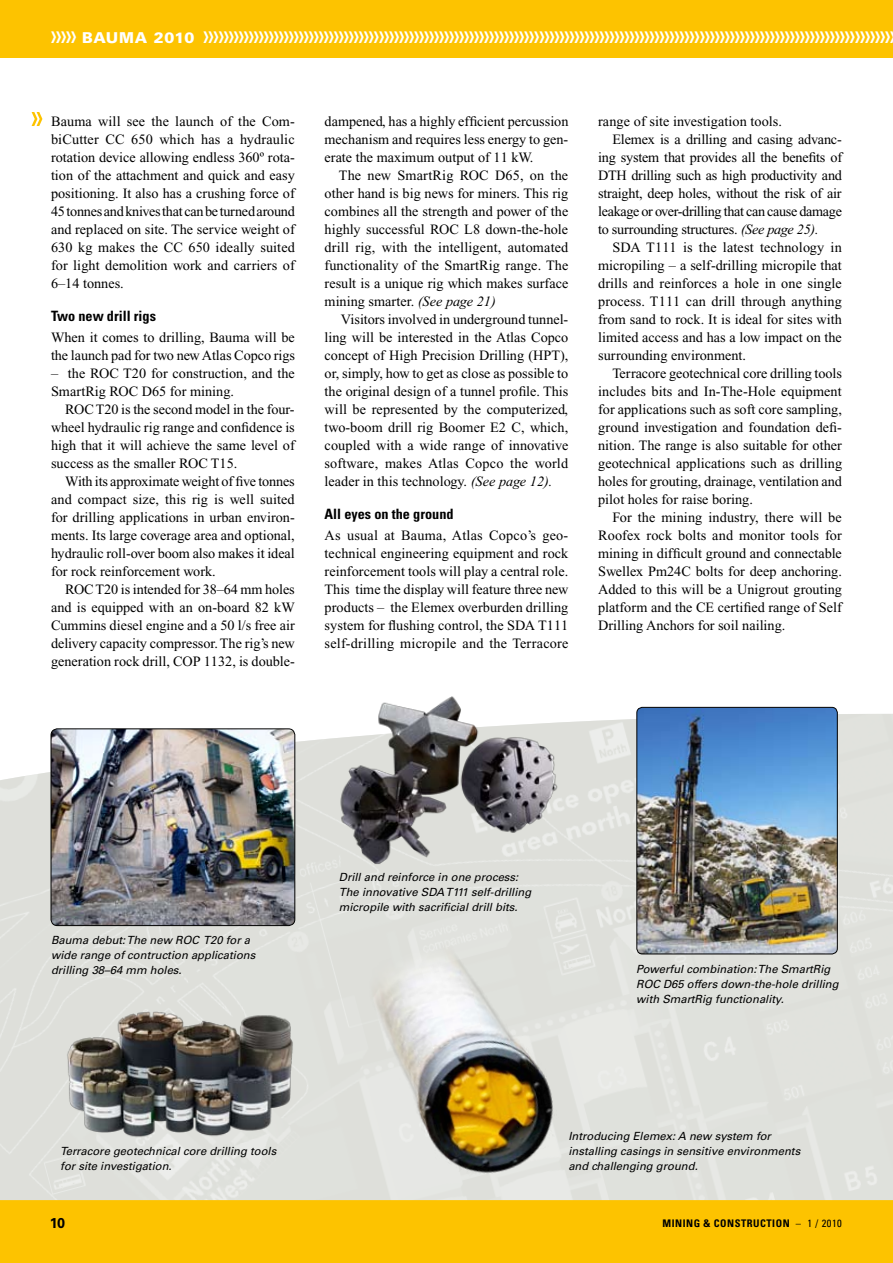
<style>
.page{position:relative;width:893px;height:1263px;background:#fff}
.page>*{position:absolute;margin:0;border:0;box-sizing:border-box;transform-origin:0 0}
.t1{font:15px "Tokyo Two Solid";color:#fff}
.t2{font:14.25px/18px "Times New Roman";color:#000;text-align:justify}
.t3{font:14.25px "Times New Roman";letter-spacing:-.02em;color:#000}
.t4{font:14.25px "Times New Roman";letter-spacing:-.025em;color:#000}
.t5{font:700 condensed 14.25px "Univers";color:#000}
.t6{font:700 14.25px "Univers";color:#000}
.t7{font:italic 11.25px/15px "Univers";color:#000}
.t8{font:700 condensed 10.5px "Univers";letter-spacing:.05em;color:#000}
.s1{font-family:"Univers";font-weight:900}
.s2{font-style:italic}
.s3{font-weight:400}
</style>
<div class="page">
<img style="left:0;top:714px;width:893px;height:486px">
<div style="left:0;top:1200px;width:893px;height:63px;background:#fdc300"></div>
<div style="left:0;top:0;width:893px;height:58px;background:#fdc300"></div>
<img style="left:58px;top:999px;width:246px;height:144px">
<img style="left:355px;top:923px;width:226px;height:272px">
<img style="left:51px;top:729px;width:244px;height:196px">
<div style="left:51px;top:729px;width:244px;height:197px;border:1px solid #000;border-radius:6px"></div>
<img style="left:637px;top:707px;width:200px;height:247px">
<div style="left:637px;top:707px;width:200px;height:247px;border:1px solid #000;border-radius:6px"></div>
<img style="left:309px;top:696px;width:281px;height:180px">
<svg style="left:32px;top:112px;width:10px;height:14px"></svg>
<p class="t1" style="left:51px;top:28px;width:845px">&gt;&gt;&gt;&gt;&gt; <span class="s1">BAU MA 2010</span> &gt;&gt;&gt;&gt;&gt;&gt;&gt;&gt;&gt;&gt;&gt;&gt;&gt;&gt;&gt;&gt;&gt;&gt;&gt;&gt;&gt;&gt;&gt;&gt;&gt;&gt;&gt;&gt;&gt;&gt;&gt;&gt;&gt;&gt;&gt;&gt;&gt;&gt;&gt;&gt;&gt;&gt;&gt;&gt;&gt;&gt;&gt;&gt;&gt;&gt;&gt;&gt;&gt;&gt;&gt;&gt;&gt;&gt;&gt;&gt;&gt;&gt;&gt;&gt;&gt;&gt;&gt;&gt;&gt;&gt;&gt;&gt;&gt;&gt;&gt;&gt;&gt;&gt;&gt;&gt;&gt;&gt;&gt;&gt;&gt;&gt;&gt;&gt;&gt;&gt;&gt;&gt;&gt;&gt;&gt;&gt;&gt;&gt;&gt;&gt;&gt;&gt;&gt;&gt;&gt;&gt;&gt;&gt;&gt;&gt;&gt;&gt;&gt;&gt;&gt;&gt;&gt;&gt;&gt;&gt;&gt;&gt;&gt;&gt;&gt;&gt;&gt;&gt;&gt;&gt;&gt;&gt;&gt;&gt;&gt;&gt;&gt;&gt;</p>
<p class="t2" style="left:51px;top:112px;width:245px">Bauma will see the launch of the Com&shy;biCutter CC 650 which has a hydraulic rotation device allowing endless 360º rota&shy;tion of the attachment and quick and easy positioning. It also has a crushing force of 45 tonnes and knives that can be turned around and replaced on site. The service weight of 630 kg makes the CC 650 ideally suited for light demolition work and carriers of 6–14 tonnes.</p>
<p class="t5" style="left:51px;top:307px;width:107px">Two new drill rigs</p>
<p class="t2" style="left:51px;top:328px;width:245px">When it comes to drilling, Bauma will be the launch pad for two new Atlas Copco rigs</p>
<p class="t2" style="left:51px;top:364px;width:245px">– the ROC T20 for construction, and the<br>SmartRig ROC D65 for mining.</p>
<p class="t2" style="left:51px;top:400px;width:245px;text-indent:14px">ROC T20 is the second model in the four&shy;wheel hydraulic rig range and confidence is high that it will achieve the same level of success as the smaller ROC T15.</p>
<p class="t2" style="left:51px;top:472px;width:245px;text-indent:14px">With its approximate weight of five tonnes and compact size, this rig is well suited for drilling applications in urban environ&shy;ments. Its large coverage area and optional, hydraulic roll-over boom also makes it ideal for rock reinforcement work.</p>
<p class="t2" style="left:51px;top:580px;width:245px;text-indent:14px">ROC T20 is intended for 38–64 mm holes and is equipped with an on-board 82 kW Cummins diesel engine and a 50 l/s free air delivery capacity compressor. The rig’s new generation rock drill, COP 1132, is double-</p>
<p class="t2" style="left:325px;top:112px;width:245px">dampened, has a highly efficient percussion mechanism and requires less energy to gen&shy;erate the maximum output of 11 kW.</p>
<p class="t2" style="left:325px;top:166px;width:245px;text-indent:14px">The new SmartRig ROC D65, on the other hand is big news for miners. This rig combines all the strength and power of the highly successful ROC L8 down-the-hole drill rig, with the intelligent, automated functionality of the SmartRig range. The result is a unique rig which makes surface mining smarter. <span class="s2">(See page 21)</span></p>
<p class="t2" style="left:325px;top:310px;width:245px;text-indent:16px">Visitors involved in underground tunnel&shy;ling will be interested in the Atlas Copco concept of High Precision Drilling (HPT), or, simply, how to get as close as possible to the original design of a tunnel profile. This will be represented by the computerized, two-boom drill rig Boomer E2 C, which, coupled with a wide range of innovative software, makes Atlas Copco the world leader in this technology. <span class="s2">(See page 12).</span></p>
<p class="t5" style="left:325px;top:505px;width:131px">All eyes on the ground</p>
<p class="t2" style="left:325px;top:526px;width:245px">As usual at Bauma, Atlas Copco’s geo&shy;technical engineering equipment and rock reinforcement tools will play a central role.<br>This time the display will feature three new products – the Elemex overburden drilling system for flushing control, the SDA T111 self-drilling micropile and the Terracore</p>
<p class="t2" style="left:598px;top:112px;width:185px">range of site investigation tools.</p>
<p class="t2" style="left:612px;top:130px;width:231px">Elemex is a drilling and casing advanc-</p>
<p class="t2" style="left:598px;top:148px;width:245px">ing system that provides all the benefits of</p>
<p class="t3" style="left:598px;top:167px;width:245px">DTH drilling such as high productivity and</p>
<p class="t2" style="left:598px;top:184px;width:245px">straight, deep holes, without the risk of air</p>
<p class="t4" style="left:598px;top:203px;width:245px">leakage or over-drilling that can cause damage</p>
<p class="t3" style="left:598px;top:221px;width:222px">to surrounding structures. <span class="s2">(See page 25).</span></p>
<p class="t2" style="left:612px;top:238px;width:231px">SDA T111 is the latest technology in</p>
<p class="t2" style="left:598px;top:256px;width:245px">micropiling – a self-drilling micropile that</p>
<p class="t2" style="left:598px;top:274px;width:245px">drills and reinforces a hole in one single</p>
<p class="t2" style="left:598px;top:292px;width:245px">process. T111 can drill through anything</p>
<p class="t2" style="left:598px;top:310px;width:245px">from sand to rock. It is ideal for sites with</p>
<p class="t2" style="left:598px;top:328px;width:245px">limited access and has a low impact on the</p>
<p class="t2" style="left:598px;top:346px;width:149px">surrounding environment.</p>
<p class="t2" style="left:612px;top:364px;width:231px">Terracore geotechnical core drilling tools</p>
<p class="t2" style="left:598px;top:382px;width:245px">includes bits and In-The-Hole equipment</p>
<p class="t2" style="left:598px;top:400px;width:245px">for applications such as soft core sampling,</p>
<p class="t2" style="left:598px;top:418px;width:245px">ground investigation and foundation defi-</p>
<p class="t2" style="left:598px;top:436px;width:245px">nition. The range is also suitable for other</p>
<p class="t2" style="left:598px;top:454px;width:245px">geotechnical applications such as drilling</p>
<p class="t2" style="left:598px;top:472px;width:245px">holes for grouting, drainage, ventilation and</p>
<p class="t2" style="left:598px;top:490px;width:156px">pilot holes for raise boring.</p>
<p class="t2" style="left:612px;top:508px;width:231px">For the mining industry, there will be</p>
<p class="t2" style="left:598px;top:526px;width:245px">Roofex rock bolts and monitor tools for</p>
<p class="t2" style="left:598px;top:544px;width:245px">mining in difficult ground and connectable</p>
<p class="t2" style="left:598px;top:562px;width:245px">Swellex Pm24C bolts for deep anchoring.</p>
<p class="t2" style="left:598px;top:580px;width:245px">Added to this will be a Unigrout grouting</p>
<p class="t2" style="left:598px;top:598px;width:245px">platform and the CE certified range of Self</p>
<p class="t2" style="left:598px;top:616px;width:189px">Drilling Anchors for soil nailing.</p>
<p class="t7" style="left:51px;top:933px;width:206px">Bauma debut: The new ROC T20 for a wide range of contruction applications drilling 38–64 mm holes.</p>
<p class="t7" style="left:60px;top:1144px;width:218px">Terracore geotechnical core drilling tools for site investigation.</p>
<p class="t7" style="left:339px;top:869px;width:194px">Drill and reinforce in one process:<br>The innovative SDA T111 self-drilling micropile with sacrificial drill bits.</p>
<p class="t7" style="left:636px;top:962px;width:204px">Powerful combination: The SmartRig<br>ROC D65 offers down-the-hole drilling with SmartRig functionality.</p>
<p class="t7" style="left:568px;top:1129px;width:233px">Introducing Elemex: A new system for installing casings in sensitive environments and challenging ground.</p>
<p class="t6" style="left:50px;top:1214px;width:16px">10</p>
<p class="t8" style="left:662px;top:1217px;width:181px">Mining &amp; Construction <span class="s3">– 1 / 2010</span></p>
</div>
